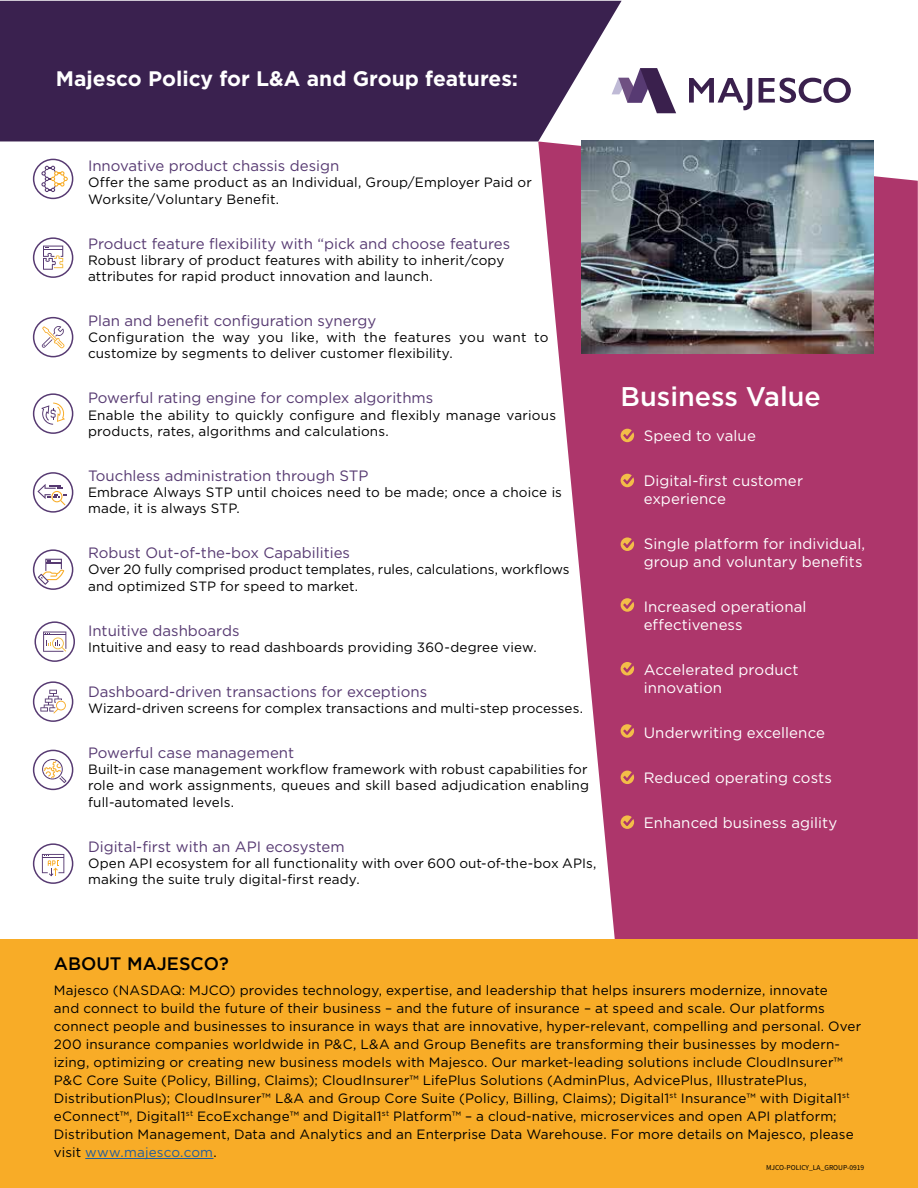
<style>
.page{position:relative;width:918px;height:1188px;background:#fff}
.page>*{position:absolute;margin:0;border:0;box-sizing:border-box;transform-origin:0 0}
.t1{font:500 27px "Gotham";color:#fff}
.t2{font:700 21px "Gotham";color:#fff}
.t3{font:500 18px "Gotham";color:#000}
.t4{font:15px "Gotham";color:#573a72}
.t5{font:15px/18px "Gotham";letter-spacing:.005em;color:#fff}
.t6{font:13.5px/18px "Gotham";letter-spacing:.01em;color:#000}
.t7{font:7.5px "Source Sans Pro";color:#000}
.s1{color:#215e9e}
</style>
<div class="page">
<svg style="left:689px;top:78px;width:63px;height:32px"></svg>
<svg style="left:759px;top:78px;width:92px;height:25px"></svg>
<svg style="left:622px;top:68px;width:54px;height:45px"></svg>
<div style="left:0;top:1px;width:622px;height:140px;background:#3a214f"></div>
<svg style="left:538px;top:141px;width:380px;height:799px;background:#b8527f"></svg>
<div style="left:0;top:940px;width:918px;height:248px;background:#f8ac27"></div>
<svg style="left:621px;top:429px;width:13px;height:13px"></svg>
<svg style="left:621px;top:474px;width:13px;height:13px"></svg>
<svg style="left:621px;top:537px;width:13px;height:14px"></svg>
<svg style="left:621px;top:598px;width:13px;height:14px"></svg>
<hr style="left:85px;top:1158px;width:129px;height:1px;background:#215e9e">
<img style="left:582px;top:140px;width:292px;height:214px">
<div style="left:33px;top:750px;width:40px;height:40px;border:2px solid #573a72;border-radius:50%"></div>
<svg style="left:42px;top:759px;width:24px;height:24px"></svg>
<div style="left:33px;top:843px;width:40px;height:41px;border:2px solid #573a72;border-radius:50%"></div>
<svg style="left:42px;top:854px;width:22px;height:22px"></svg>
<div style="left:34px;top:621px;width:41px;height:41px;border:2px solid #573a72;border-radius:50%"></div>
<svg style="left:43px;top:632px;width:23px;height:20px"></svg>
<div style="left:33px;top:237px;width:40px;height:41px;border:2px solid #573a72;border-radius:50%"></div>
<svg style="left:43px;top:246px;width:20px;height:24px"></svg>
<div style="left:33px;top:393px;width:40px;height:41px;border:2px solid #573a72;border-radius:50%"></div>
<svg style="left:41px;top:403px;width:24px;height:22px"></svg>
<div style="left:33px;top:472px;width:40px;height:41px;border:2px solid #573a72;border-radius:50%"></div>
<svg style="left:37px;top:484px;width:30px;height:21px"></svg>
<div style="left:33px;top:549px;width:40px;height:41px;border:2px solid #573a72;border-radius:50%"></div>
<svg style="left:38px;top:559px;width:26px;height:26px"></svg>
<div style="left:33px;top:317px;width:40px;height:40px;border:2px solid #573a72;border-radius:50%"></div>
<svg style="left:42px;top:326px;width:22px;height:22px"></svg>
<div style="left:33px;top:681px;width:40px;height:41px;border:2px solid #573a72;border-radius:50%"></div>
<svg style="left:41px;top:690px;width:25px;height:24px"></svg>
<div style="left:33px;top:159px;width:40px;height:40px;border:2px solid #573a72;border-radius:50%"></div>
<svg style="left:41px;top:166px;width:27px;height:26px"></svg>
<svg style="left:621px;top:662px;width:13px;height:13px"></svg>
<svg style="left:621px;top:724px;width:13px;height:14px"></svg>
<svg style="left:621px;top:771px;width:13px;height:13px"></svg>
<svg style="left:621px;top:815px;width:13px;height:14px"></svg>
<h2 class="t2" style="left:56px;top:65px;width:464px">Majesco Policy for L&amp;A and Group features:</h2>
<p class="t4" style="left:88px;top:158px;width:253px">Innovative product chassis design</p>
<p class="t6" style="left:88px;top:174px;width:445px;line-height:16.2px">Offer the same product as an Individual, Group/Employer Paid or<br>Worksite/Voluntary Benefit.</p>
<p class="t4" style="left:88px;top:235px;width:424px">Product feature flexibility with “pick and choose features</p>
<p class="t6" style="left:88px;top:252px;width:418px;line-height:16.2px">Robust library of product features with ability to inherit/copy attributes for rapid product innovation and launch.</p>
<p class="t4" style="left:88px;top:312px;width:290px">Plan and benefit configuration synergy</p>
<p class="t6" style="left:88px;top:329px;width:462px;line-height:16.2px">Configuration the way you like, with the features you want to customize by segments to deliver customer flexibility.</p>
<p class="t4" style="left:88px;top:390px;width:347px">Powerful rating engine for complex algorithms</p>
<p class="t6" style="left:88px;top:406px;width:470px;line-height:16.2px">Enable the ability to quickly configure and flexibly manage various products, rates, algorithms and calculations.</p>
<p class="t4" style="left:88px;top:467px;width:282px">Touchless administration through STP</p>
<p class="t6" style="left:88px;top:484px;width:475px;line-height:16.2px">Embrace Always STP until choices need to be made; once a choice is made, it is always STP.</p>
<p class="t4" style="left:88px;top:545px;width:264px">Robust Out-of-the-box Capabilities</p>
<p class="t6" style="left:88px;top:561px;width:483px;line-height:16.2px">Over 20 fully comprised product templates, rules, calculations, workflows and optimized STP for speed to market.</p>
<p class="t4" style="left:88px;top:622px;width:153px">Intuitive dashboards</p>
<p class="t6" style="left:88px;top:638px;width:450px">Intuitive and easy to read dashboards providing 360-degree view.</p>
<p class="t4" style="left:88px;top:683px;width:341px">Dashboard-driven transactions for exceptions</p>
<p class="t6" style="left:88px;top:699px;width:496px">Wizard-driven screens for complex transactions and multi-step processes.</p>
<p class="t4" style="left:88px;top:744px;width:208px">Powerful case management</p>
<p class="t6" style="left:88px;top:761px;width:502px;line-height:16.2px;text-align:justify">Built-in case management workflow framework with robust capabilities for role and work assignments, queues and skill based adjudication enabling full-automated levels.</p>
<p class="t4" style="left:88px;top:838px;width:258px">Digital-first with an API ecosystem</p>
<p class="t6" style="left:88px;top:855px;width:510px;line-height:16.2px">Open API ecosystem for all functionality with over 600 out-of-the-box APIs, making the suite truly digital-first ready.</p>
<h1 class="t1" style="left:621px;top:381px;width:202px">Business Value</h1>
<p class="t5" style="left:644px;top:427px;width:114px">Speed to value</p>
<p class="t5" style="left:644px;top:472px;width:161px">Digital-first customer experience</p>
<p class="t5" style="left:644px;top:535px;width:223px">Single platform for individual, group and voluntary benefits</p>
<p class="t5" style="left:644px;top:598px;width:164px">Increased operational effectiveness</p>
<p class="t5" style="left:644px;top:661px;width:157px">Accelerated product innovation</p>
<p class="t5" style="left:644px;top:724px;width:183px">Underwriting excellence</p>
<p class="t5" style="left:644px;top:769px;width:190px">Reduced operating costs</p>
<p class="t5" style="left:644px;top:814px;width:195px">Enhanced business agility</p>
<h3 class="t3" style="left:54px;top:953px;width:177px">ABOUT MAJESCO?</h3>
<p class="t6" style="left:54px;top:981px;width:809px">Majesco (NASDAQ: MJCO) provides technology, expertise, and leadership that helps insurers modernize, innovate<br>and connect to build the future of their business – and the future of insurance – at speed and scale. Our platforms connect people and businesses to insurance in ways that are innovative, hyper-relevant, compelling and personal. Over 200 insurance companies worldwide in P&amp;C, L&amp;A and Group Benefits are transforming their businesses by modern&shy;izing, optimizing or creating new business models with Majesco. Our market-leading solutions include CloudInsurer™ P&amp;C Core Suite (Policy, Billing, Claims); CloudInsurer™ LifePlus Solutions (AdminPlus, AdvicePlus, IllustratePlus, DistributionPlus); CloudInsurer™ L&amp;A and Group Core Suite (Policy, Billing, Claims); Digital1<sup>st</sup> Insurance™ with Digital1<sup>st </sup>eConnect™, Digital1<sup>st</sup> EcoExchange™ and Digital1<sup>st</sup> Platform™ – a cloud-native, microservices and open API platform; Distribution Management, Data and Analytics and an Enterprise Data Warehouse. For more details on Majesco, please visit <span class="s1">www.majesco.com</span>.</p>
<p class="t7" style="left:766px;top:1162px;width:100px">MJCO-POLICY_LA_GROUP-0919</p>
</div>
